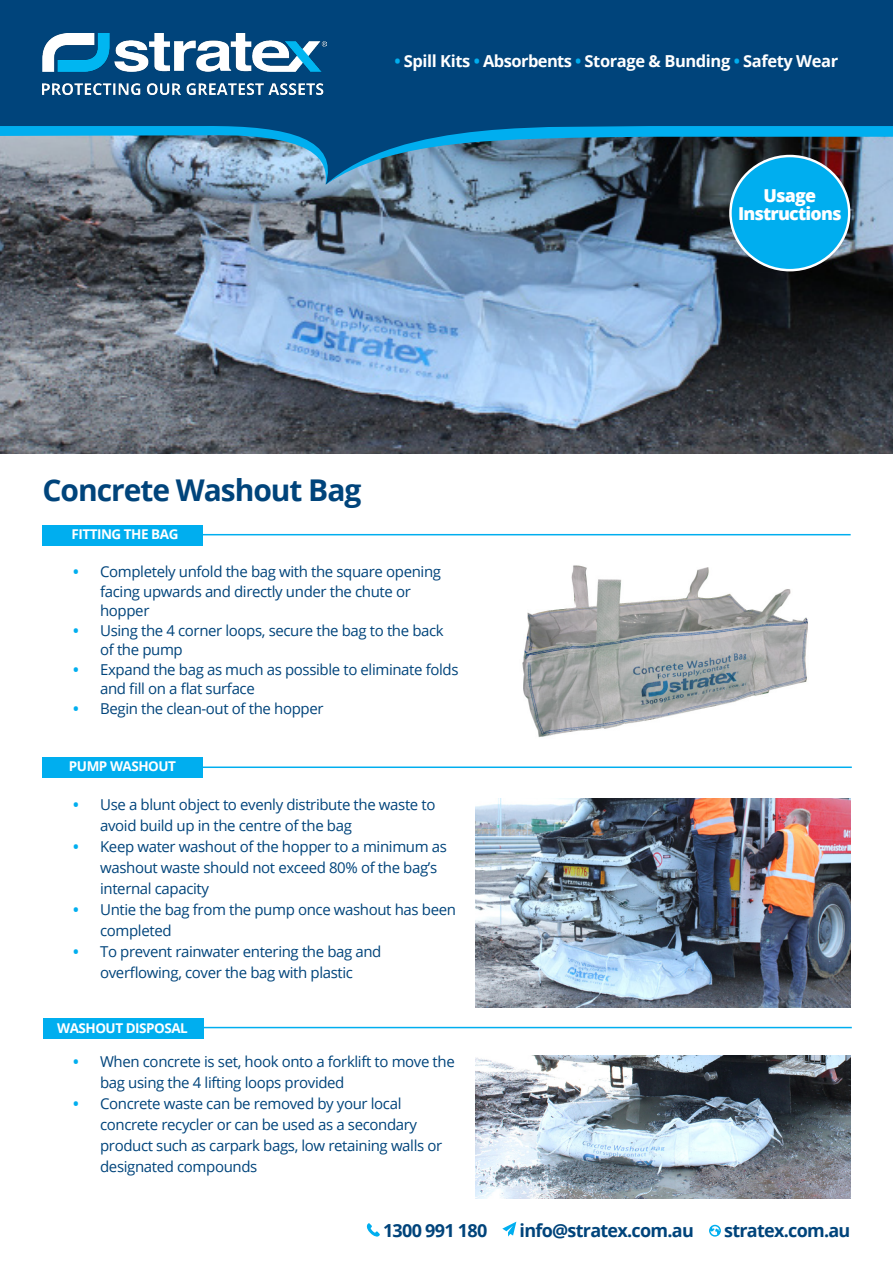
<style>
.page{position:relative;width:893px;height:1263px;background:#fff}
.page>*{position:absolute;margin:0;border:0;box-sizing:border-box;transform-origin:0 0}
.t1{font:700 30px "Open Sans";letter-spacing:-.035em;color:#00447b}
.t2{font:700 18px "Open Sans";letter-spacing:-.04em;color:#00447b}
.t3{font:800 17.85px/17.9px "Open Sans";letter-spacing:-.045em;color:#fff;text-align:center}
.t4{font:700 16.5px "Open Sans";letter-spacing:-.025em;color:#fff}
.t5{font:15px/21px "Open Sans";letter-spacing:-.025em;color:#00447b}
.t6{font:700 13.5px "Open Sans";letter-spacing:-.035em;color:#fff}
.s1{color:#00aeef}
.s2{font-weight:700;color:#00aeef}
</style>
<div class="page">
<div style="left:43px;top:1018px;width:160px;height:20px;background:#00aeef"></div>
<div style="left:42px;top:525px;width:160px;height:20px;background:#00aeef"></div>
<img style="left:0;top:185px;width:893px;height:268px">
<div style="left:0;top:0;width:893px;height:118px;background:#00447b"></div>
<img style="left:0;top:118px;width:893px;height:67px">
<img style="left:43px;top:34px;width:283px;height:60px">
<svg style="left:367px;top:1223px;width:13px;height:14px"></svg>
<svg style="left:502px;top:1222px;width:14px;height:14px"></svg>
<svg style="left:709px;top:1225px;width:12px;height:11px"></svg>
<div style="left:43px;top:757px;width:160px;height:21px;background:#00aeef"></div>
<hr style="left:190px;top:766px;width:662px;height:2px;background:#00aeef">
<hr style="left:189px;top:534px;width:662px;height:1px;background:#00aeef">
<hr style="left:190px;top:1027px;width:662px;height:1px;background:#00aeef">
<img style="left:522px;top:565px;width:286px;height:172px">
<img style="left:476px;top:798px;width:374px;height:210px">
<img style="left:475px;top:1056px;width:375px;height:142px">
<div style="left:730px;top:156px;width:119px;height:114px;background:#00aeef;border-radius:50%"></div>
<div style="left:729px;top:155px;width:121px;height:116px;border:2px solid #fff;border-radius:50%"></div>
<p class="t4" style="left:394px;top:49px;width:445px"><span class="s1">•</span> Spill Kits <span class="s1">•</span> Absorbents <span class="s1">•</span> Storage &amp; Bunding <span class="s1">•</span> Safety Wear</p>
<p class="t1" style="left:43px;top:469px;width:320px">Concrete Washout Bag</p>
<p class="t6" style="left:71px;top:525px;width:109px">FITTING THE BAG</p>
<p class="t5" style="left:100px;top:562px;width:342px;line-height:19.5px;text-indent:-27px"><span class="s2">•</span> Completely unfold the bag with the square opening facing upwards and directly under the chute or hopper</p>
<p class="t5" style="left:100px;top:620px;width:345px;line-height:19.5px;text-indent:-27px"><span class="s2">•</span> Using the 4 corner loops, secure the bag to the back of the pump</p>
<p class="t5" style="left:100px;top:659px;width:360px;line-height:19.5px;text-indent:-27px"><span class="s2">•</span> Expand the bag as much as possible to eliminate folds and fill on a flat surface</p>
<p class="t5" style="left:73px;top:697px;width:252px"><span class="s2">•</span> Begin the clean-out of the hopper</p>
<p class="t6" style="left:69px;top:756px;width:109px">PUMP WASHOUT</p>
<p class="t5" style="left:100px;top:793px;width:337px;text-indent:-27px"><span class="s2">•</span> Use a blunt object to evenly distribute the waste to avoid build up in the centre of the bag</p>
<p class="t5" style="left:100px;top:835px;width:348px;text-indent:-27px"><span class="s2">•</span> Keep water washout of the hopper to a minimum as washout waste should not exceed 80% of the bag’s internal capacity</p>
<p class="t5" style="left:100px;top:898px;width:357px;text-indent:-27px"><span class="s2">•</span> Untie the bag from the pump once washout has been completed</p>
<p class="t5" style="left:73px;top:940px;width:310px;text-align:center"><span class="s2">•</span> To prevent rainwater entering the bag and overflowing, cover the bag with plastic</p>
<p class="t6" style="left:57px;top:1018px;width:132px">WASHOUT DISPOSAL</p>
<p class="t5" style="left:100px;top:1051px;width:356px;text-indent:-27px"><span class="s2">•</span> When concrete is set, hook onto a forklift to move the bag using the 4 lifting loops provided</p>
<p class="t5" style="left:100px;top:1093px;width:344px;text-indent:-27px"><span class="s2">•</span> Concrete waste can be removed by your local concrete recycler or can be used as a secondary product such as carpark bags, low retaining walls or designated compounds</p>
<p class="t3" style="left:738px;top:185px;width:105px">Usage<br>Instructions</p>
<p class="t2" style="left:383px;top:1217px;width:106px">1300 991 180</p>
<p class="t2" style="left:520px;top:1217px;width:176px">info@stratex.com.au</p>
<p class="t2" style="left:724px;top:1217px;width:128px">stratex.com.au</p>
</div>
